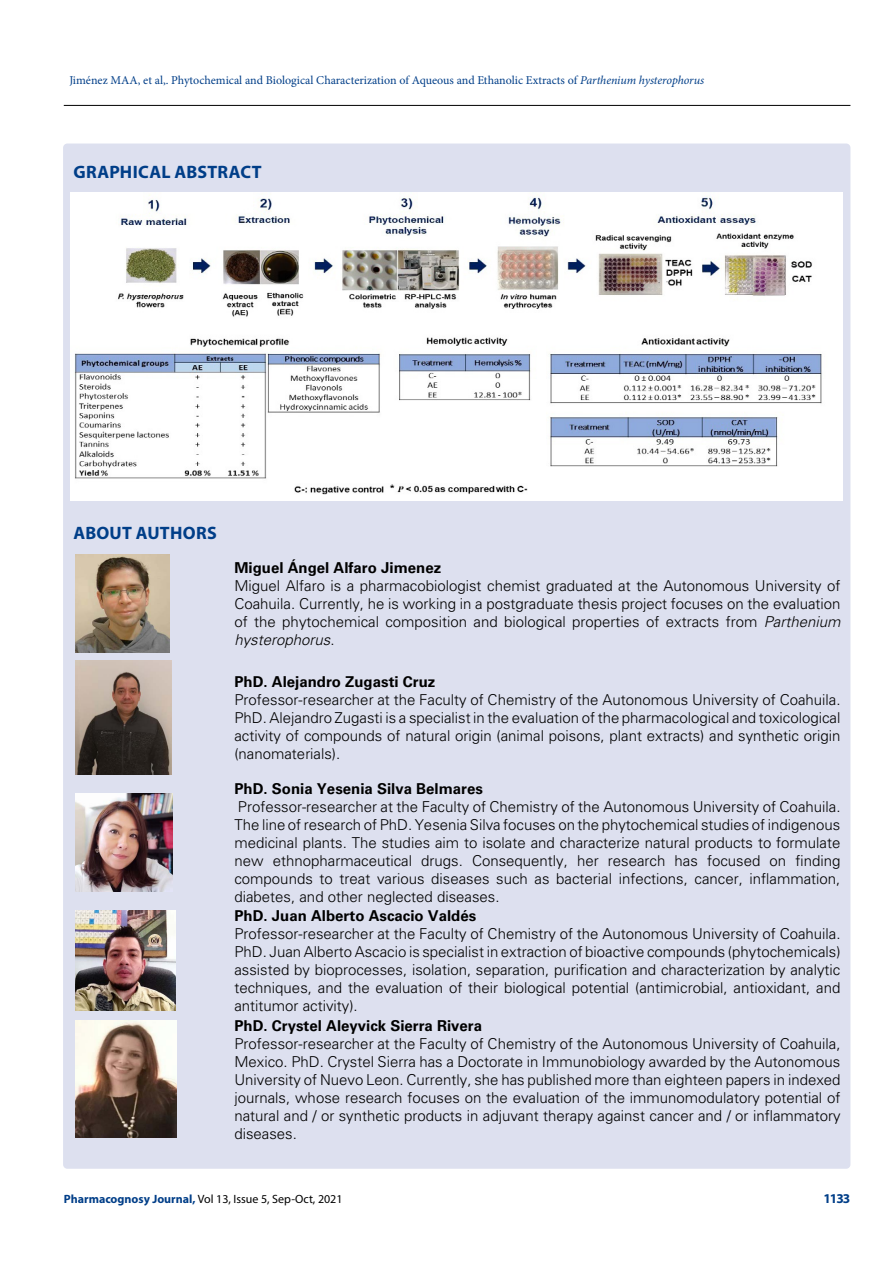
<style>
.page{position:relative;width:893px;height:1263px;background:#fff}
.page>*{position:absolute;margin:0;border:0;box-sizing:border-box;transform-origin:0 0}
.t1{font:700 18px "Myriad Pro";letter-spacing:.015em;color:#003e88}
.t2{font:300 15px/18px "Univers LT Std";color:#000;text-align:justify}
.t3{font:700 15px "Univers LT Std";color:#000}
.t4{font:700 13.5px "Myriad Pro";color:#003e88}
.t5{font:12px "Minion Pro";color:#003e88}
.t6{font:12px "Myriad Pro";color:#000}
.s1{font-style:italic}
.s2{font-weight:700;color:#003e88}
</style>
<div class="page">
<hr style="left:64px;top:105px;width:786px;height:1px;background:#000">
<div style="left:63px;top:144px;width:787px;height:1025px;background:#dde0ef;border-radius:4px"></div>
<img style="left:71px;top:193px;width:772px;height:307px">
<img style="left:75px;top:554px;width:95px;height:98px">
<img style="left:75px;top:661px;width:97px;height:113px">
<img style="left:75px;top:793px;width:98px;height:98px">
<img style="left:75px;top:911px;width:100px;height:100px">
<img style="left:75px;top:1020px;width:102px;height:118px">
<p class="t5" style="left:69px;top:72px;width:636px">Jiménez MAA, et al,. Phytochemical and Biological Characterization of Aqueous and Ethanolic Extracts of <span class="s1">Parthenium hysterophorus</span></p>
<p class="t1" style="left:73px;top:160px;width:190px">GRAPHICAL ABSTRACT</p>
<p class="t1" style="left:73px;top:521px;width:145px">ABOUT AUTHORS</p>
<p class="t3" style="left:234px;top:559px;width:208px">Miguel Ángel Alfaro Jimenez</p>
<p class="t2" style="left:234px;top:576px;width:607px">Miguel Alfaro is a pharmacobiologist chemist graduated at the Autonomous University of Coahuila. Currently, he is working in a postgraduate thesis project focuses on the evaluation of the phytochemical composition and biological properties of extracts from <span class="s1">Parthenium hysterophorus</span>.</p>
<p class="t3" style="left:234px;top:673px;width:202px">PhD. Alejandro Zugasti Cruz</p>
<p class="t2" style="left:234px;top:691px;width:608px">Professor-researcher at the Faculty of Chemistry of the Autonomous University of Coahuila.<br>PhD. Alejandro Zugasti is a specialist in the evaluation of the pharmacological and toxicological activity of compounds of natural origin (animal poisons, plant extracts) and synthetic origin (nanomaterials).</p>
<p class="t3" style="left:234px;top:780px;width:250px">PhD. Sonia Yesenia Silva Belmares</p>
<p class="t2" style="left:234px;top:797px;width:607px">Professor-researcher at the Faculty of Chemistry of the Autonomous University of Coahuila.<br>The line of research of PhD. Yesenia Silva focuses on the phytochemical studies of indigenous medicinal plants. The studies aim to isolate and characterize natural products to formulate new ethnopharmaceutical drugs. Consequently, her research has focused on finding compounds to treat various diseases such as bacterial infections, cancer, inflammation, diabetes, and other neglected diseases.</p>
<p class="t3" style="left:234px;top:907px;width:243px">PhD. Juan Alberto Ascacio Valdés</p>
<p class="t2" style="left:234px;top:925px;width:608px">Professor-researcher at the Faculty of Chemistry of the Autonomous University of Coahuila.<br>PhD. Juan Alberto Ascacio is specialist in extraction of bioactive compounds (phytochemicals) assisted by bioprocesses, isolation, separation, purification and characterization by analytic techniques, and the evaluation of their biological potential (antimicrobial, antioxidant, and antitumor activity).</p>
<p class="t3" style="left:234px;top:1016px;width:249px">PhD. Crystel Aleyvick Sierra Rivera</p>
<p class="t2" style="left:234px;top:1034px;width:608px">Professor-researcher at the Faculty of Chemistry of the Autonomous University of Coahuila, Mexico. PhD. Crystel Sierra has a Doctorate in Immunobiology awarded by the Autonomous University of Nuevo Leon. Currently, she has published more than eighteen papers in indexed journals, whose research focuses on the evaluation of the immunomodulatory potential of natural and / or synthetic products in adjuvant therapy against cancer and / or inflammatory diseases.</p>
<p class="t6" style="left:64px;top:1191px;width:280px"><span class="s2">Pharmacognosy Journal,</span> Vol 13, Issue 5, Sep-Oct, 2021</p>
<p class="t4" style="left:823px;top:1189px;width:29px">1133</p>
</div>
